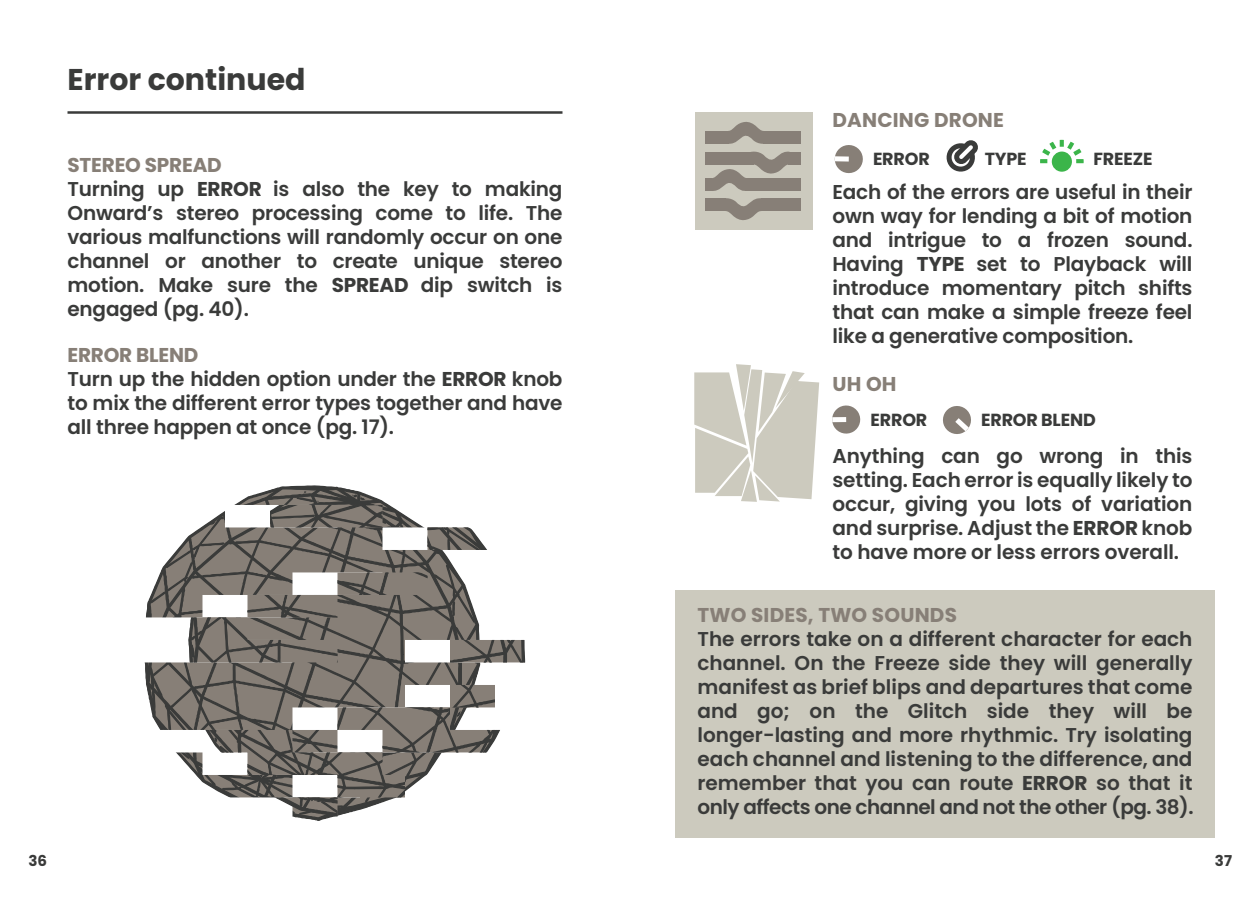
<style>
.page{position:relative;width:1260px;height:900px;background:#fff}
.page>*{position:absolute;margin:0;border:0;box-sizing:border-box;transform-origin:0 0}
.t1{font:700 30px "Poppins";color:#3a3b3a}
.t2{font:600 20px/24px "Poppins";letter-spacing:-.01em;color:#3a3b3a;text-align:justify}
.t3{font:700 20px "Poppins";letter-spacing:.01em;color:#877f77}
.t4{font:700 17.5px "Poppins";letter-spacing:-.01em;color:#3a3b3a}
.t5{font:700 15px "Poppins";color:#3a3b3a}
.s1{font-weight:700;color:#877f77}
.s2{font-weight:700}
</style>
<div class="page">
<div style="left:675px;top:590px;width:540px;height:248px;background:#cccabe"></div>
<hr style="left:68px;top:111px;width:495px;height:3px;background:#3a3b3a">
<div style="left:695px;top:112px;width:117px;height:118px;background:#cccabe"></div>
<svg style="left:946px;top:140px;width:32px;height:32px"></svg>
<svg style="left:834px;top:145px;width:29px;height:29px"></svg>
<div style="left:835px;top:156px;width:14px;height:6px;background:#fff"></div>
<div style="left:1052px;top:152px;width:20px;height:20px;background:#3bb54a;border-radius:50%"></div>
<svg style="left:1040px;top:140px;width:44px;height:23px"></svg>
<div style="left:763px;top:131px;width:38px;height:13px;background:#877f77"></div>
<div style="left:705px;top:131px;width:23px;height:13px;background:#877f77"></div>
<div style="left:705px;top:152px;width:49px;height:13px;background:#877f77"></div>
<div style="left:789px;top:152px;width:12px;height:13px;background:#877f77"></div>
<div style="left:705px;top:198px;width:21px;height:13px;background:#877f77"></div>
<div style="left:761px;top:198px;width:40px;height:13px;background:#877f77"></div>
<svg style="left:712px;top:122px;width:78px;height:98px"></svg>
<div style="left:745px;top:178px;width:56px;height:13px;background:#877f77"></div>
<div style="left:705px;top:178px;width:7px;height:13px;background:#877f77"></div>
<svg style="left:694px;top:364px;width:125px;height:138px"></svg>
<svg style="left:832px;top:405px;width:29px;height:29px"></svg>
<div style="left:832px;top:417px;width:14px;height:5px;background:#fff"></div>
<svg style="left:943px;top:406px;width:28px;height:28px"></svg>
<svg style="left:234px;top:485px;width:129px;height:336px"></svg>
<svg style="left:296px;top:490px;width:24px;height:13px"></svg>
<svg style="left:144px;top:564px;width:44px;height:202px"></svg>
<svg style="left:188px;top:505px;width:338px;height:315px"></svg>
<svg style="left:165px;top:514px;width:151px;height:56px"></svg>
<svg style="left:497px;top:587px;width:24px;height:47px"></svg>
<svg style="left:395px;top:778px;width:26px;height:25px"></svg>
<svg style="left:440px;top:778px;width:12px;height:19px"></svg>
<svg style="left:510px;top:645px;width:13px;height:22px"></svg>
<svg style="left:195px;top:591px;width:16px;height:13px"></svg>
<svg style="left:442px;top:523px;width:39px;height:29px"></svg>
<svg style="left:507px;top:695px;width:6px;height:7px"></svg>
<svg style="left:501px;top:710px;width:5px;height:7px"></svg>
<svg style="left:214px;top:736px;width:25px;height:24px"></svg>
<svg style="left:333px;top:493px;width:103px;height:59px"></svg>
<svg style="left:221px;top:768px;width:155px;height:48px"></svg>
<h1 class="t1" style="left:68px;top:62px;width:240px">Error continued</h1>
<p class="t2" style="left:68px;top:153px;width:497px;text-align:left"><span class="s1">STEREO SPREAD<br></span>Turning up <span class="s2">ERROR</span> is also the key to making Onward’s stereo processing come to life. The various malfunctions will randomly occur on one channel or another to create unique stereo motion. Make sure the <span class="s2">SPREAD</span> dip switch is engaged (pg. 40).</p>
<p class="t2" style="left:68px;top:343px;width:497px;text-align:left"><span class="s1">ERROR BLEND<br></span>Turn up the hidden option under the <span class="s2">ERROR</span> knob to mix the different error types together and have all three happen at once (pg. 17).</p>
<p class="t3" style="left:832px;top:109px;width:173px">DANCING DRONE</p>
<p class="t4" style="left:873px;top:148px;width:58px">ERROR</p>
<p class="t4" style="left:985px;top:149px;width:43px">TYPE</p>
<p class="t4" style="left:1094px;top:148px;width:60px">FREEZE</p>
<p class="t2" style="left:832px;top:180px;width:362px">Each of the errors are useful in their own way for lending a bit of motion and intrigue to a frozen sound.<br>Having <span class="s2">TYPE</span> set to Playback will introduce momentary pitch shifts that can make a simple freeze feel like a generative composition.</p>
<p class="t3" style="left:832px;top:372px;width:66px">UH OH</p>
<p class="t4" style="left:871px;top:409px;width:58px">ERROR</p>
<p class="t4" style="left:981px;top:409px;width:116px">ERROR BLEND</p>
<p class="t2" style="left:832px;top:444px;width:362px">Anything can go wrong in this setting. Each error is equally likely to occur, giving you lots of variation and surprise. Adjust the <span class="s2">ERROR</span> knob to have more or less errors overall.</p>
<p class="t3" style="left:698px;top:604px;width:261px">TWO SIDES, TWO SOUNDS</p>
<p class="t2" style="left:698px;top:627px;width:498px">The errors take on a different character for each channel. On the Freeze side they will generally manifest as brief blips and departures that come and go; on the Glitch side they will be longer-lasting and more rhythmic. Try isolating each channel and listening to the difference, and remember that you can route <span class="s2">ERROR</span> so that it only affects one channel and not the other (pg. 38).</p>
<p class="t5" style="left:28px;top:852px;width:20px">36</p>
<p class="t5" style="left:1215px;top:852px;width:19px">37</p>
</div>
